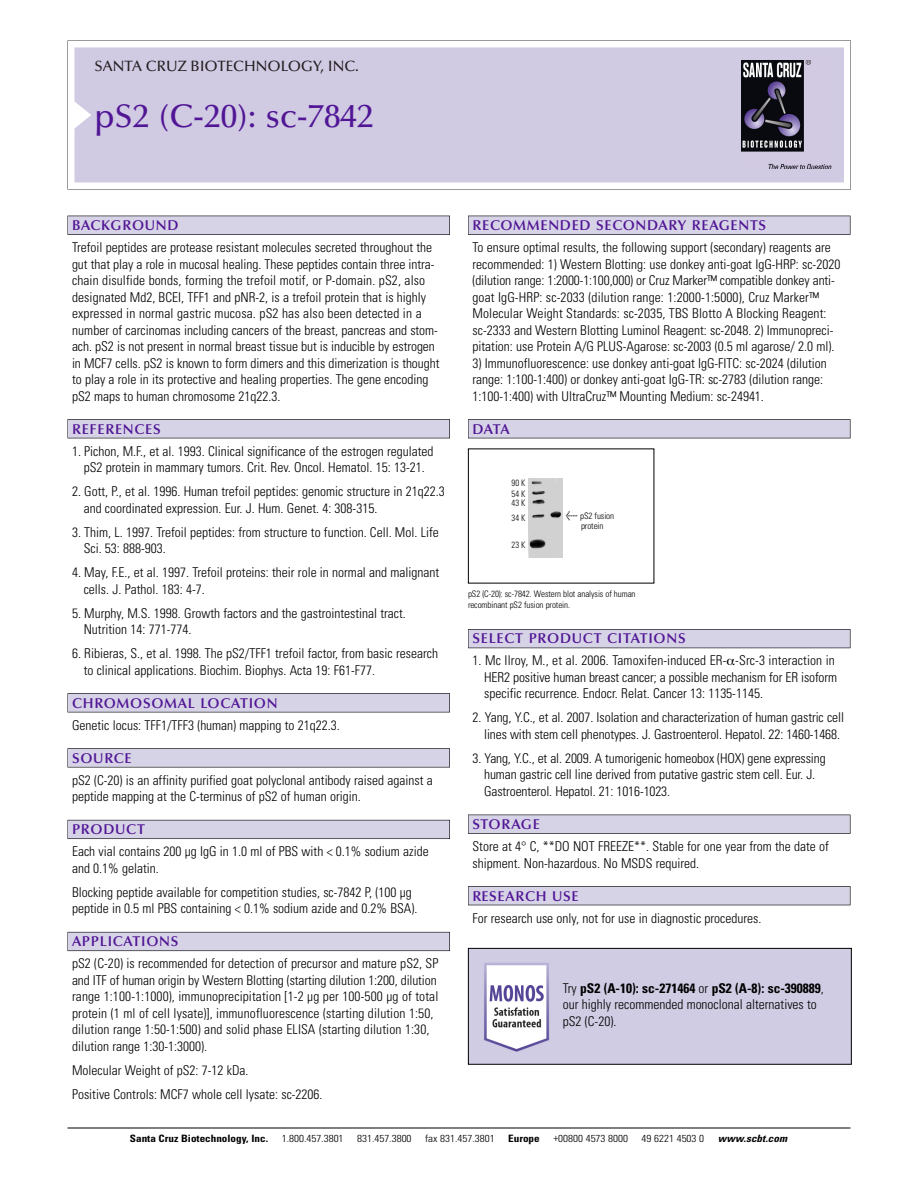
<style>
.page{position:relative;width:918px;height:1188px;background:#fff}
.page>*{position:absolute;margin:0;border:0;box-sizing:border-box;transform-origin:0 0}
.t1{font:500 33px "Optima";color:#511695}
.t2{font:500 15px "Optima";color:#231f20}
.t3{font:600 14.25px "Optima";letter-spacing:.05em;color:#511695}
.t4{font:300 condensed 13.5px/16.5px "Univers";color:#000}
.t5{font:300 condensed 10.2px "Univers";color:#000;scale:1.1 1}
.t6{font:700 condensed 10.2px "Univers";color:#000;scale:1.1 1}
.t7{font:italic 700 condensed 10.2px "Univers";letter-spacing:.005em;color:#000;scale:1.1 1}
.t8{font:300 condensed 9px/10.5px "Univers";letter-spacing:-.01em;color:#000}
.t9{font:300 condensed 9px/10.5px "Univers";letter-spacing:-.01em;color:#000;scale:.95 1}
.s1{font-family:"Meta Plus";font-weight:400;font-stretch:normal;font-size:10.5px}
.s2{font-weight:700}
</style>
<div class="page">
<svg style="left:68px;top:40px;width:783px;height:149px"></svg>
<div style="left:74px;top:47px;width:770px;height:135px;background:#d1cae3"></div>
<img style="left:741px;top:60px;width:90px;height:108px">
<div style="left:68px;top:216px;width:382px;height:19px;background:#525155"></div>
<div style="left:68px;top:216px;width:381px;height:18px;background:#d7d3e7"></div>
<div style="left:68px;top:419px;width:382px;height:19px;background:#525155"></div>
<div style="left:68px;top:420px;width:381px;height:18px;background:#d7d3e7"></div>
<div style="left:68px;top:693px;width:382px;height:19px;background:#545357"></div>
<div style="left:68px;top:694px;width:381px;height:18px;background:#d7d3e7"></div>
<div style="left:68px;top:748px;width:382px;height:19px;background:#575759"></div>
<div style="left:68px;top:749px;width:381px;height:18px;background:#d7d3e7"></div>
<div style="left:68px;top:820px;width:382px;height:19px;background:#5b5a62"></div>
<div style="left:68px;top:820px;width:381px;height:18px;background:#d7d3e7"></div>
<div style="left:68px;top:932px;width:382px;height:19px;background:#66646e"></div>
<div style="left:68px;top:932px;width:381px;height:18px;background:#d7d3e7"></div>
<div style="left:468px;top:216px;width:382px;height:19px;background:#525155"></div>
<div style="left:468px;top:216px;width:382px;height:18px;background:#d7d3e7"></div>
<div style="left:468px;top:419px;width:382px;height:19px;background:#525155"></div>
<div style="left:468px;top:420px;width:382px;height:18px;background:#d7d3e7"></div>
<div style="left:468px;top:629px;width:382px;height:19px;background:#535259"></div>
<div style="left:468px;top:630px;width:382px;height:18px;background:#d7d3e7"></div>
<div style="left:468px;top:815px;width:382px;height:19px;background:#545356"></div>
<div style="left:468px;top:815px;width:382px;height:18px;background:#d7d3e7"></div>
<div style="left:468px;top:886px;width:382px;height:19px;background:#525156"></div>
<div style="left:468px;top:887px;width:382px;height:18px;background:#d7d3e7"></div>
<hr style="left:68px;top:1128px;width:782px;height:1px;background:#000">
<img style="left:529px;top:479px;width:34px;height:78px">
<img style="left:470px;top:950px;width:380px;height:113px">
<div style="left:468px;top:948px;width:384px;height:117px;border:1px solid #000"></div>
<p class="t2" style="left:94px;top:61px;width:266px">SANTA CRUZ BIOTECHNOLOGY, INC.</p>
<h1 class="t1" style="left:94px;top:103px;width:281px">pS2 (C-20): sc-7842</h1>
<p class="t3" style="left:72px;top:219px;width:108px">BACKGROUND</p>
<p class="t4" style="left:72px;top:240px;width:369px">Trefoil peptides are protease resistant molecules secreted throughout the gut that play a role in mucosal healing. These peptides contain three intra&shy;chain disulfide bonds, forming the trefoil motif, or P-domain. pS2, also designated Md2, BCEI, TFF1 and pNR-2, is a trefoil protein that is highly expressed in normal gastric mucosa. pS2 has also been detected in a number of carcinomas including cancers of the breast, pancreas and stom&shy;ach. pS2 is not present in normal breast tissue but is inducible by estrogen in MCF7 cells. pS2 is known to form dimers and this dimerization is thought to play a role in its protective and healing properties. The gene encoding pS2 maps to human chromosome 21q22.3.</p>
<p class="t3" style="left:72px;top:423px;width:90px">REFERENCES</p>
<p class="t4" style="left:72px;top:444px;width:363px;text-align:center">1. Pichon, M.F., et al. 1993. Clinical significance of the estrogen regulated pS2 protein in mammary tumors. Crit. Rev. Oncol. Hematol. 15: 13-21.</p>
<p class="t4" style="left:84px;top:484px;width:363px;text-indent:-12px">2. Gott, P., et al. 1996. Human trefoil peptides: genomic structure in 21q22.3 and coordinated expression. Eur. J. Hum. Genet. 4: 308-315.</p>
<p class="t4" style="left:84px;top:525px;width:357px;text-indent:-12px">3. Thim, L. 1997. Trefoil peptides: from structure to function. Cell. Mol. Life<br>Sci. 53: 888-903.</p>
<p class="t4" style="left:84px;top:565px;width:357px;text-indent:-12px">4. May, F.E., et al. 1997. Trefoil proteins: their role in normal and malignant cells. J. Pathol. 183: 4-7.</p>
<p class="t4" style="left:84px;top:606px;width:324px;text-indent:-12px">5. Murphy, M.S. 1998. Growth factors and the gastrointestinal tract.<br>Nutrition 14: 771-774.</p>
<p class="t4" style="left:84px;top:646px;width:356px;text-indent:-12px">6. Ribieras, S., et al. 1998. The pS2/TFF1 trefoil factor, from basic research to clinical applications. Biochim. Biophys. Acta 19: F61-F77.</p>
<p class="t3" style="left:72px;top:697px;width:207px">CHROMOSOMAL LOCATION</p>
<p class="t4" style="left:72px;top:718px;width:269px">Genetic locus: TFF1/TFF3 (human) mapping to 21q22.3.</p>
<p class="t3" style="left:72px;top:752px;width:61px">SOURCE</p>
<p class="t4" style="left:72px;top:773px;width:362px">pS2 (C-20) is an affinity purified goat polyclonal antibody raised against a peptide mapping at the C-terminus of pS2 of human origin.</p>
<p class="t3" style="left:72px;top:824px;width:74px">PRODUCT</p>
<p class="t4" style="left:72px;top:844px;width:358px">Each vial contains 200 µg IgG in 1.0 ml of PBS with &lt; 0.1% sodium azide and 0.1% gelatin.</p>
<p class="t4" style="left:72px;top:885px;width:347px">Blocking peptide available for competition studies, sc-7842 P, (100 µg peptide in 0.5 ml PBS containing &lt; 0.1% sodium azide and 0.2% BSA).</p>
<p class="t3" style="left:72px;top:936px;width:108px">APPLICATIONS</p>
<p class="t4" style="left:72px;top:956px;width:368px">pS2 (C-20) is recommended for detection of precursor and mature pS2, SP and ITF of human origin by Western Blotting (starting dilution 1:200, dilution range 1:100-1:1000), immunoprecipitation [1-2 µg per 100-500 µg of total protein (1 ml of cell lysate)], immunofluorescence (starting dilution 1:50, dilution range 1:50-1:500) and solid phase ELISA (starting dilution 1:30, dilution range 1:30-1:3000).</p>
<p class="t4" style="left:72px;top:1059px;width:252px;line-height:24px">Molecular Weight of pS2: 7-12 kDa.<br>Positive Controls: MCF7 whole cell lysate: sc-2206.</p>
<p class="t3" style="left:473px;top:219px;width:295px">RECOMMENDED SECONDARY REAGENTS</p>
<p class="t4" style="left:473px;top:240px;width:369px">To ensure optimal results, the following support (secondary) reagents are recommended: 1) Western Blotting: use donkey anti-goat IgG-HRP: sc-2020 (dilution range: 1:2000-1:100,000) or Cruz Marker™ compatible donkey anti&shy;goat IgG-HRP: sc-2033 (dilution range: 1:2000-1:5000), Cruz Marker™ Molecular Weight Standards: sc-2035, TBS Blotto A Blocking Reagent: sc-2333 and Western Blotting Luminol Reagent: sc-2048. 2) Immunopreci&shy;pitation: use Protein A/G PLUS-Agarose: sc-2003 (0.5 ml agarose/ 2.0 ml).</p>
<p class="t4" style="left:473px;top:356px;width:356px">3) Immunofluorescence: use donkey anti-goat IgG-FITC: sc-2024 (dilution range: 1:100-1:400) or donkey anti-goat IgG-TR: sc-2783 (dilution range:<br>1:100-1:400) with UltraCruz™ Mounting Medium: sc-24941.</p>
<p class="t3" style="left:473px;top:423px;width:39px">DATA</p>
<p class="t9" style="left:512px;top:479px;width:16px">90 K<br>54 K</p>
<p class="t9" style="left:512px;top:496px;width:16px;line-height:15px">43 K<br>34 K</p>
<p class="t9" style="left:512px;top:540px;width:16px">23 K</p>
<p class="t8" style="left:566px;top:511px;width:50px;text-align:center"><span class="s1">&lt;</span> pS2 fusion protein</p>
<p class="t8" style="left:468px;top:590px;width:169px">pS2 (C-20): sc-7842. Western blot analysis of human recombinant pS2 fusion protein.</p>
<p class="t3" style="left:473px;top:633px;width:215px">SELECT PRODUCT CITATIONS</p>
<p class="t4" style="left:484px;top:654px;width:354px;text-indent:-12px">1. Mc Ilroy, M., et al. 2006. Tamoxifen-induced ER- -Src-3 interaction in<br>HER2 positive human breast cancer; a possible mechanism for ER isoform specific recurrence. Endocr. Relat. Cancer 13: 1135-1145.</p>
<p class="t4" style="left:473px;top:711px;width:373px;text-align:center">2. Yang, Y.C., et al. 2007. Isolation and characterization of human gastric cell lines with stem cell phenotypes. J. Gastroenterol. Hepatol. 22: 1460-1468.</p>
<p class="t4" style="left:484px;top:751px;width:343px;text-indent:-12px">3. Yang, Y.C., et al. 2009. A tumorigenic homeobox (HOX) gene expressing human gastric cell line derived from putative gastric stem cell. Eur. J.<br>Gastroenterol. Hepatol. 21: 1016-1023.</p>
<p class="t3" style="left:473px;top:818px;width:69px">STORAGE</p>
<p class="t4" style="left:473px;top:839px;width:358px">Store at 4° C, **DO NOT FREEZE**. Stable for one year from the date of shipment. Non-hazardous. No MSDS required.</p>
<p class="t3" style="left:473px;top:890px;width:108px">RESEARCH USE</p>
<p class="t4" style="left:473px;top:911px;width:290px">For research use only, not for use in diagnostic procedures.</p>
<p class="t4" style="left:563px;top:981px;width:263px">Try <span class="s2">pS2 (A-10): sc-271464</span> or <span class="s2">pS2 (A-8): sc-390889</span>, our highly recommended monoclonal alternatives to pS2 (C-20).</p>
<p class="t6" style="left:130px;top:1135px;width:127px">Santa Cruz Biotechnology, Inc.</p>
<p class="t5" style="left:282px;top:1135px;width:58px">1.800.457.3801</p>
<p class="t5" style="left:357px;top:1135px;width:51px">831.457.3800</p>
<p class="t5" style="left:425px;top:1135px;width:65px">fax 831.457.3801</p>
<p class="t6" style="left:508px;top:1135px;width:30px">Europe</p>
<p class="t5" style="left:553px;top:1135px;width:69px">+00800 4573 8000</p>
<p class="t5" style="left:642px;top:1135px;width:58px">49 6221 4503 0</p>
<p class="t7" style="left:718px;top:1135px;width:64px">www.scbt.com</p>
</div>
